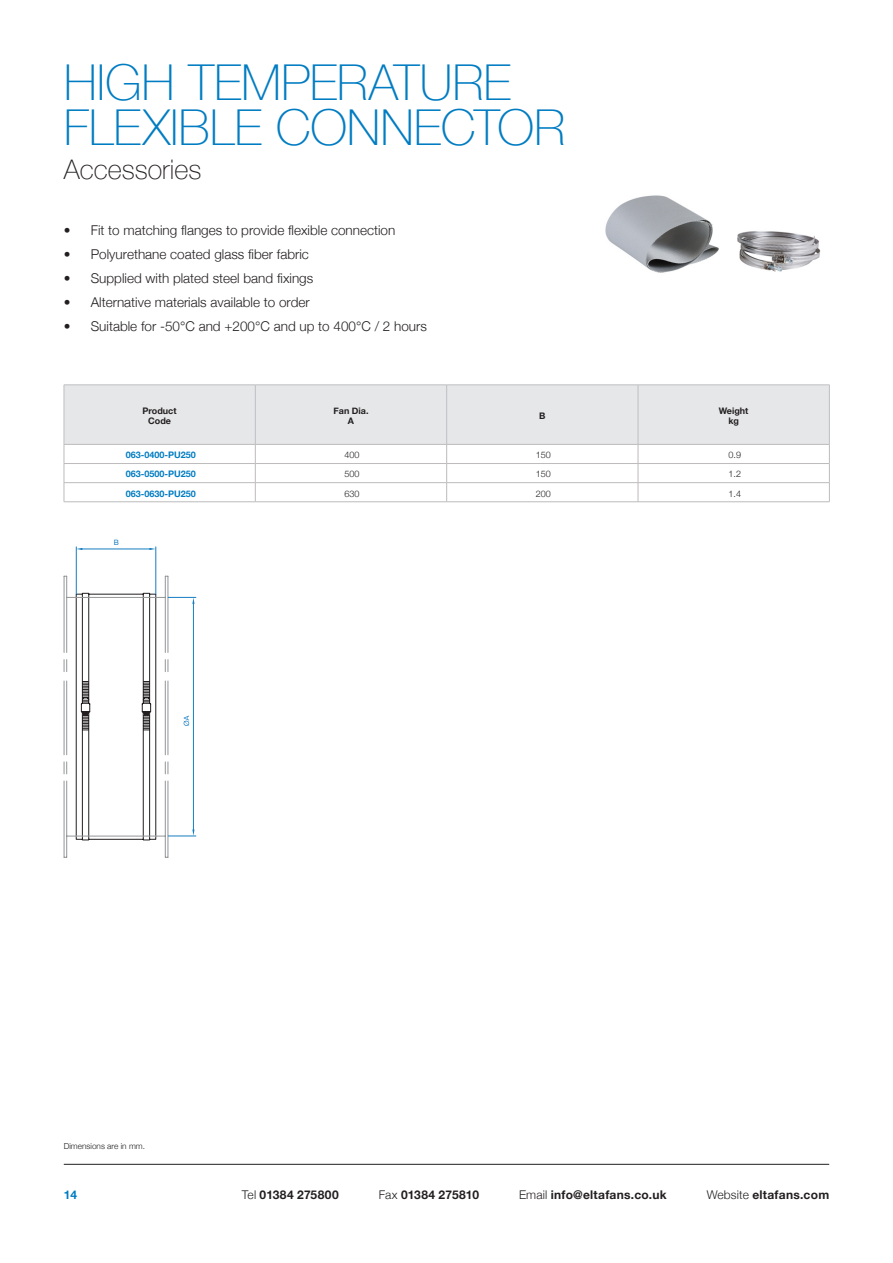
<style>
.page{position:relative;width:893px;height:1263px;background:#fff}
.page>*{position:absolute;margin:0;border:0;box-sizing:border-box;transform-origin:0 0}
.t1{font:100 49.5px/45px "Helvetica Neue";letter-spacing:-.005em;color:#007cc2}
.t2{font:100 27px "Helvetica Neue";color:#231f20}
.t3{font:300 13.5px "Helvetica Neue";color:#231f20}
.t4{font:700 12px "Helvetica Neue";letter-spacing:.02em;color:#231f20}
.t5{font:700 12px "Helvetica Neue";letter-spacing:.04em;color:#231f20}
.t6{font:700 12px "Helvetica Neue";color:#007cc2}
.sm_table{font:700 9px "Helvetica Neue";color:#007cc2}
.t7{font:700 9px/10.5px "Helvetica Neue";color:#231f20;text-align:center}
.sm_table-2{font:300 9px "Helvetica Neue";color:#231f20}
.t8{font:300 8.25px "Helvetica Neue";color:#231f20}
.t9{font:7.35px "Helvetica Neue";color:#157dc1}
.s1{font-weight:300}
</style>
<div class="page">
<hr style="left:64px;top:1164px;width:765px;height:1px;background:#231f20">
<div style="left:65px;top:386px;width:764px;height:58px;background:#e6e7e9"></div>
<hr style="left:64px;top:385px;width:191px;height:1px;background:#bebfc2">
<hr style="left:64px;top:385px;width:1px;height:59px;background:#bebfc2">
<hr style="left:255px;top:385px;width:192px;height:1px;background:#bebfc2">
<hr style="left:255px;top:385px;width:1px;height:59px;background:#bebfc2">
<hr style="left:447px;top:385px;width:191px;height:1px;background:#bebfc2">
<hr style="left:446px;top:385px;width:1px;height:59px;background:#bebfc2">
<hr style="left:638px;top:385px;width:192px;height:1px;background:#bebfc2">
<hr style="left:638px;top:385px;width:1px;height:59px;background:#bebfc2">
<hr style="left:829px;top:385px;width:1px;height:59px;background:#bebfc2">
<hr style="left:64px;top:444px;width:191px;height:1px;background:#bdbbbb">
<hr style="left:255px;top:444px;width:192px;height:1px;background:#bdbbbb">
<hr style="left:447px;top:444px;width:191px;height:1px;background:#bdbbbb">
<hr style="left:638px;top:444px;width:192px;height:1px;background:#bdbbbb">
<hr style="left:64px;top:463px;width:191px;height:1px;background:#bdbbbb">
<hr style="left:255px;top:463px;width:192px;height:1px;background:#bdbbbb">
<hr style="left:447px;top:463px;width:191px;height:1px;background:#bdbbbb">
<hr style="left:638px;top:463px;width:192px;height:1px;background:#bdbbbb">
<hr style="left:64px;top:482px;width:191px;height:1px;background:#bdbbbb">
<svg style="left:64px;top:445px;width:1px;height:56px"></svg>
<hr style="left:255px;top:482px;width:192px;height:1px;background:#bdbbbb">
<svg style="left:255px;top:445px;width:1px;height:56px"></svg>
<hr style="left:447px;top:482px;width:191px;height:1px;background:#bdbbbb">
<svg style="left:446px;top:445px;width:1px;height:56px"></svg>
<hr style="left:638px;top:482px;width:192px;height:1px;background:#bdbbbb">
<svg style="left:638px;top:445px;width:1px;height:56px"></svg>
<svg style="left:829px;top:445px;width:1px;height:56px"></svg>
<hr style="left:64px;top:501px;width:191px;height:1px;background:#bdbbbb">
<hr style="left:255px;top:501px;width:192px;height:1px;background:#bdbbbb">
<hr style="left:447px;top:501px;width:191px;height:1px;background:#bdbbbb">
<hr style="left:638px;top:501px;width:192px;height:1px;background:#bdbbbb">
<hr style="left:66px;top:781px;width:1px;height:76px;background:#939598">
<hr style="left:64px;top:781px;width:1px;height:76px;background:#939598">
<hr style="left:66px;top:576px;width:1px;height:76px;background:#939598">
<hr style="left:64px;top:576px;width:1px;height:76px;background:#939598">
<hr style="left:165px;top:781px;width:1px;height:76px;background:#939598">
<hr style="left:168px;top:781px;width:1px;height:76px;background:#939598">
<hr style="left:165px;top:576px;width:1px;height:76px;background:#939598">
<hr style="left:168px;top:576px;width:1px;height:76px;background:#939598">
<hr style="left:76px;top:547px;width:1px;height:47px;background:#157dc1">
<hr style="left:81px;top:549px;width:70px;height:1px;background:#157dc1">
<hr style="left:156px;top:547px;width:1px;height:47px;background:#157dc1">
<svg style="left:149px;top:548px;width:7px;height:2px"></svg>
<svg style="left:64px;top:593px;width:132px;height:247px"></svg>
<img style="left:605px;top:195px;width:216px;height:78px">
<p class="t1" style="left:64px;top:58px;width:503px">HIGH TEMPERATURE<br>FLEXIBLE CONNECTOR</p>
<p class="t2" style="left:64px;top:149px;width:139px">Accessories</p>
<p class="t3" style="left:64px;top:219px;width:333px">• Fit to matching flanges to provide flexible connection</p>
<p class="t3" style="left:64px;top:243px;width:247px">• Polyurethane coated glass fiber fabric</p>
<p class="t3" style="left:64px;top:267px;width:251px">• Supplied with plated steel band fixings</p>
<p class="t3" style="left:64px;top:291px;width:248px">• Alternative materials available to order</p>
<p class="t3" style="left:64px;top:315px;width:365px">• Suitable for -50°C and +200°C and up to 400°C / 2 hours</p>
<p class="t7" style="left:143px;top:405px;width:36px">Product<br>Code</p>
<p class="t7" style="left:333px;top:405px;width:37px">Fan Dia.</p>
<p class="t7" style="left:348px;top:416px;width:8px">A</p>
<p class="t7" style="left:539px;top:411px;width:8px">B</p>
<p class="t7" style="left:719px;top:405px;width:31px">Weight kg</p>
<p class="sm_table" style="left:126px;top:448px;width:72px">063-0400-PU250</p>
<p class="sm_table-2" style="left:345px;top:448px;width:17px">400</p>
<p class="sm_table-2" style="left:536px;top:448px;width:17px">150</p>
<p class="sm_table-2" style="left:728px;top:448px;width:14px">0.9</p>
<p class="sm_table" style="left:126px;top:467px;width:72px">063-0500-PU250</p>
<p class="sm_table-2" style="left:345px;top:467px;width:17px">500</p>
<p class="sm_table-2" style="left:536px;top:467px;width:17px">150</p>
<p class="sm_table-2" style="left:728px;top:467px;width:14px">1.2</p>
<p class="sm_table" style="left:126px;top:486px;width:72px">063-0630-PU250</p>
<p class="sm_table-2" style="left:345px;top:486px;width:17px">630</p>
<p class="sm_table-2" style="left:536px;top:486px;width:17px">200</p>
<p class="sm_table-2" style="left:728px;top:486px;width:14px">1.4</p>
<p class="t9" style="left:114px;top:537px;width:7px">B</p>
<p class="t8" style="left:64px;top:1139px;width:83px">Dimensions are in mm.</p>
<p class="t6" style="left:64px;top:1185px;width:15px">14</p>
<p class="t5" style="left:242px;top:1185px;width:98px"><span class="s1">Tel</span> 01384 275800</p>
<p class="t4" style="left:379px;top:1185px;width:102px"><span class="s1">Fax</span> 01384 275810</p>
<p class="t4" style="left:519px;top:1185px;width:149px"><span class="s1">Email</span> info@eltafans.co.uk</p>
<p class="t4" style="left:707px;top:1185px;width:124px"><span class="s1">Website</span> eltafans.com</p>
</div>
